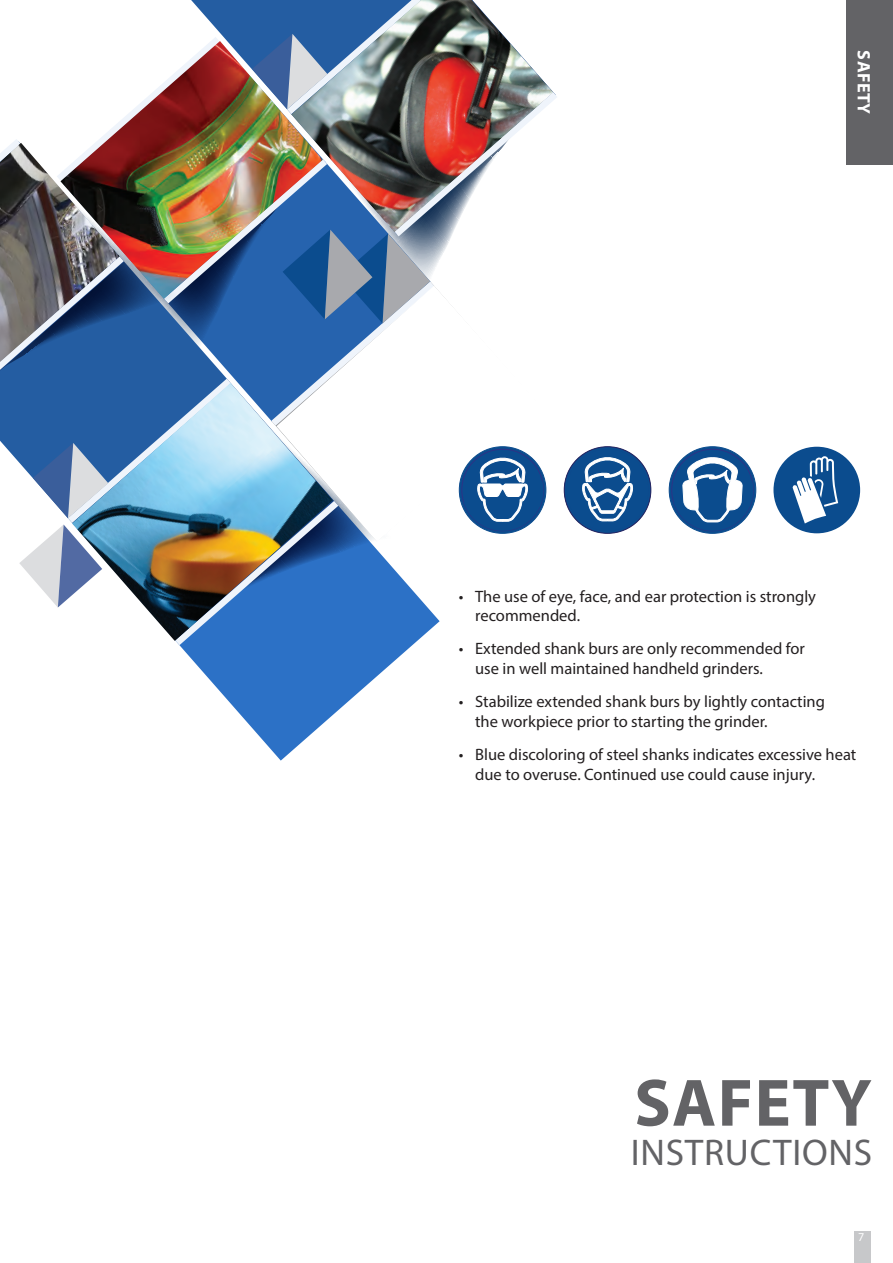
<style>
.page{position:relative;width:893px;height:1263px;background:#fff}
.page>*{position:absolute;margin:0;border:0;box-sizing:border-box;transform-origin:0 0}
.t1{font:700 67.5px "Myriad Pro";letter-spacing:.02em;color:#636366}
.t2{font:37.2px "Myriad Pro";letter-spacing:.02em;color:#636366}
.t3{font:700 18px "Myriad Pro";letter-spacing:.02em;color:#fff}
.t4{font:16.5px/19.8px "Myriad Pro";color:#231f20}
.t5{font:12px "Myriad Pro";color:#fff}
</style>
<div class="page">
<div style="left:854px;top:1231px;width:17px;height:32px;background:#c7c8ca"></div>
<div style="left:846px;top:0;width:47px;height:164px;background:#636366"></div>
<svg style="left:179px;top:645px;width:234px;height:116px"></svg>
<img style="left:0;top:0;width:557px;height:645px">
<svg style="left:564px;top:447px;width:87px;height:86px"></svg>
<div style="left:567px;top:449px;width:81px;height:82px;background:#0b4c8e;border-radius:50%"></div>
<svg style="left:568px;top:457px;width:80px;height:74px"></svg>
<div style="left:672px;top:449px;width:81px;height:82px;background:#0b4c8e;border-radius:50%"></div>
<svg style="left:673px;top:457px;width:81px;height:74px"></svg>
<div style="left:773px;top:447px;width:87px;height:86px;background:#0b4c8e;border-radius:50%"></div>
<svg style="left:792px;top:456px;width:46px;height:67px"></svg>
<p class="t3" style="left:876px;top:50px;width:65px;rotate:90deg">SAFETY</p>
<p class="t4" style="left:475px;top:586px;width:342px;text-indent:-16px">• The use of eye, face, and ear protection is strongly recommended.</p>
<p class="t4" style="left:475px;top:639px;width:331px;text-indent:-16px">• Extended shank burs are only recommended for use in well maintained handheld grinders.</p>
<p class="t4" style="left:475px;top:691px;width:351px;text-indent:-16px">• Stabilize extended shank burs by lightly contacting the workpiece prior to starting the grinder.</p>
<p class="t4" style="left:475px;top:744px;width:383px;text-indent:-16px">• Blue discoloring of steel shanks indicates excessive heat due to overuse. Continued use could cause injury.</p>
<h1 class="t1" style="left:634px;top:1059px;width:239px">SAFETY</h1>
<h2 class="t2" style="left:631px;top:1129px;width:243px">INSTRUCTIONS</h2>
<p class="t5" style="left:858px;top:1229px;width:8px">7</p>
</div>
